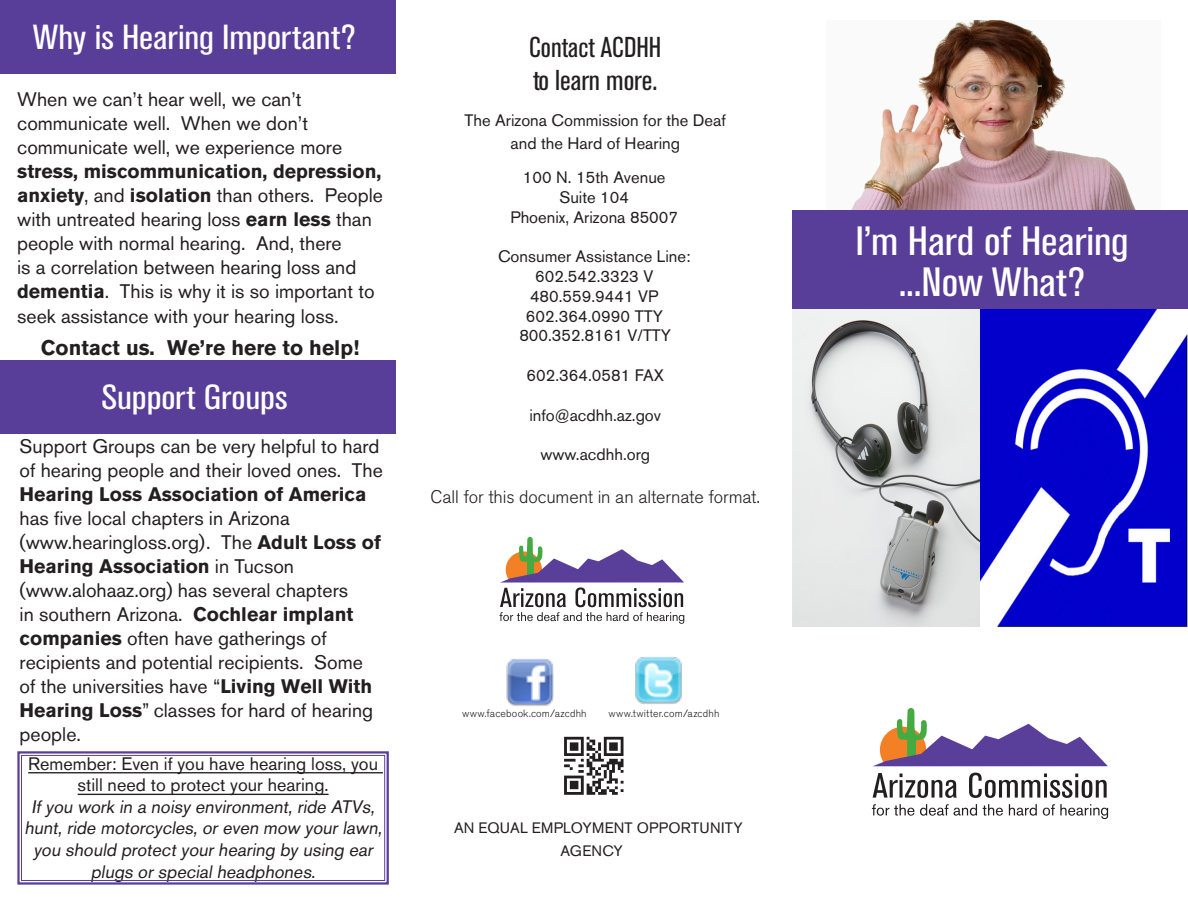
<style>
.page{position:relative;width:1188px;height:918px;background:#fff}
.page>*{position:absolute;margin:0;border:0;box-sizing:border-box;transform-origin:0 0}
.copy{font:condensed 40.5px "Akzidenz Grotesk BQ";color:#fff;scale:1.15 1}
.copy-2{font:condensed 34.5px "Akzidenz Grotesk BQ";color:#fff;scale:1.15 1}
.copy-3{font:condensed 28.5px/33px "Akzidenz Grotesk BQ";color:#231f20}
.t1{font:700 21px "Akzidenz Grotesk BQ";color:#231f20}
.t2{font:19.5px/24px "Akzidenz Grotesk BQ";color:#231f20}
.t3{font:italic 18px/21.6px "Akzidenz Grotesk BQ";color:#231f20;text-align:center}
.t4{font:18px/21.6px "Akzidenz Grotesk BQ";color:#231f20;text-align:center}
.copy-4{font:300 18px "Akzidenz Grotesk BQ";letter-spacing:-.005em;color:#231f20}
.copy-5{font:16.5px/19.8px "Akzidenz Grotesk BQ";color:#231f20;text-align:center}
.copy-6{font:15px/22.5px "Akzidenz Grotesk BQ";letter-spacing:.015em;color:#231f20}
.copy-7{font:300 10.5px "Akzidenz Grotesk BQ";letter-spacing:.02em;color:#231f20}
.s1{font-weight:700}
</style>
<div class="page">
<img style="left:980px;top:309px;width:208px;height:319px">
<img style="left:792px;top:309px;width:188px;height:318px">
<img style="left:851px;top:20px;width:285px;height:190px">
<svg style="left:873px;top:708px;width:235px;height:58px"></svg>
<svg style="left:873px;top:773px;width:84px;height:25px"></svg>
<svg style="left:969px;top:773px;width:138px;height:25px"></svg>
<svg style="left:872px;top:804px;width:42px;height:12px"></svg>
<svg style="left:920px;top:804px;width:57px;height:12px"></svg>
<svg style="left:983px;top:804px;width:20px;height:12px"></svg>
<svg style="left:1009px;top:804px;width:28px;height:12px"></svg>
<svg style="left:1043px;top:804px;width:65px;height:15px"></svg>
<div style="left:792px;top:210px;width:396px;height:99px;background:#593e99"></div>
<svg style="left:500px;top:537px;width:184px;height:87px"></svg>
<img style="left:506px;top:659px;width:48px;height:47px">
<img style="left:635px;top:656px;width:47px;height:48px">
<img style="left:564px;top:736px;width:60px;height:59px">
<div style="left:0;top:0;width:396px;height:74px;background:#593e99"></div>
<div style="left:0;top:360px;width:396px;height:73px;background:#593e99"></div>
<svg style="left:17px;top:751px;width:372px;height:134px"></svg>
<div style="left:21px;top:755px;width:364px;height:126px;border:1px solid #593e99"></div>
<p class="copy-2" style="left:33px;top:18px;width:282px">Why is Hearing Important?</p>
<p class="t2" style="left:17px;top:87px;width:367px">When we can’t hear well, we can’t communicate well. When we don’t communicate well, we experience more <span class="s1">stress, miscommunication, depression, anxiety</span>, and <span class="s1">isolation</span> than others. People with untreated hearing loss <span class="s1">earn less</span> than people with normal hearing. And, there<br>is a correlation between hearing loss and <span class="s1">dementia</span>. This is why it is so important to seek assistance with your hearing loss.</p>
<p class="t1" style="left:41px;top:335px;width:320px">Contact us. We’re here to help!</p>
<p class="copy-2" style="left:102px;top:377px;width:163px">Support Groups</p>
<p class="t2" style="left:20px;top:434px;width:365px">Support Groups can be very helpful to hard of hearing people and their loved ones. The <span class="s1">Hearing Loss Association of America </span>has five local chapters in Arizona</p>
<p class="t2" style="left:20px;top:530px;width:363px">(www.hearingloss.org). The <span class="s1">Adult Loss of<br>Hearing Association</span> in Tucson</p>
<p class="t2" style="left:20px;top:578px;width:355px">(www.alohaaz.org) has several chapters<br>in southern Arizona. <span class="s1">Cochlear implant companies</span> often have gatherings of recipients and potential recipients. Some of the universities have “<span class="s1">Living Well With Hearing Loss</span>” classes for hard of hearing people.</p>
<p class="t4" style="left:28px;top:752px;width:351px">Remember: Even if you have hearing loss, you still need to protect your hearing.</p>
<p class="t3" style="left:24px;top:796px;width:362px">If you work in a noisy environment, ride ATVs, hunt, ride motorcycles, or even mow your lawn, you should protect your hearing by using ear plugs or special headphones.</p>
<p class="copy-3" style="left:529px;top:31px;width:134px">Contact ACDHH to learn more.</p>
<p class="copy-5" style="left:465px;top:109px;width:263px;line-height:23.1px">The Arizona Commission for the Deaf and the Hard of Hearing</p>
<p class="copy-5" style="left:510px;top:167px;width:169px">100 N. 15th Avenue<br>Suite 104<br>Phoenix, Arizona 85007</p>
<p class="copy-5" style="left:498px;top:246px;width:194px">Consumer Assistance Line:<br>602.542.3323 V<br>480.559.9441 VP<br>602.364.0990 TTY<br>800.352.8161 V/TTY</p>
<p class="copy-5" style="left:527px;top:365px;width:139px">602.364.0581 FAX</p>
<p class="copy-5" style="left:529px;top:405px;width:133px">info@acdhh.az.gov</p>
<p class="copy-5" style="left:540px;top:444px;width:111px">www.acdhh.org</p>
<p class="copy-4" style="left:431px;top:486px;width:331px">Call for this document in an alternate format.</p>
<p class="copy-7" style="left:462px;top:708px;width:126px">www.facebook.com/azcdhh</p>
<p class="copy-7" style="left:608px;top:708px;width:113px">www.twitter.com/azcdhh</p>
<p class="copy-6" style="left:561px;top:816px;width:184px;text-indent:-106px">AN EQUAL EMPLOYMENT OPPORTUNITY<br>AGENCY</p>
<p class="copy" style="left:855px;top:218px;width:239px">I’m Hard of Hearing</p>
<p class="copy" style="left:899px;top:259px;width:164px">...Now What?</p>
</div>
